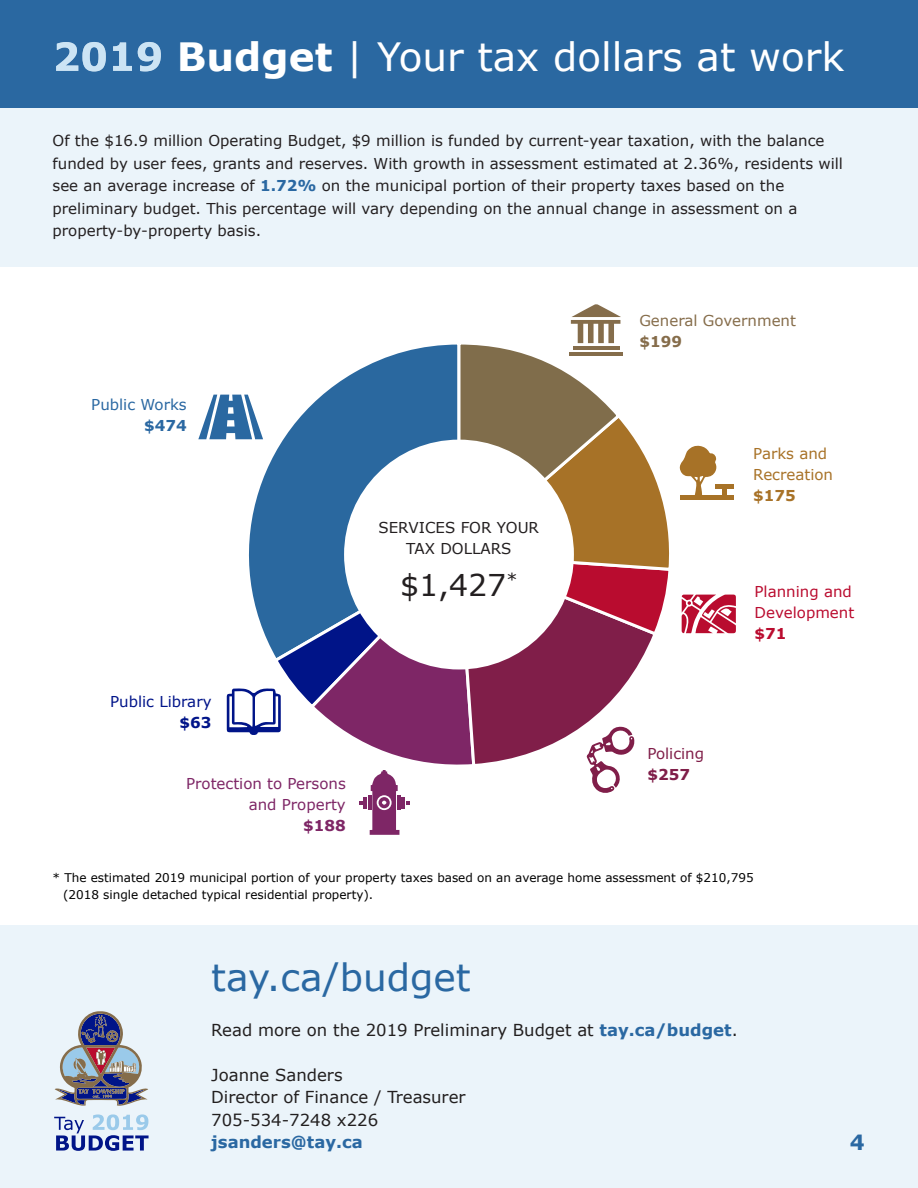
<style>
.page{position:relative;width:918px;height:1188px;background:#fff}
.page>*{position:absolute;margin:0;border:0;box-sizing:border-box;transform-origin:0 0}
.t1{font:39px "Verdana";color:#fff}
.t2{font:37.5px "Verdana";color:#2a68a2}
.t3{font:30px "Verdana";color:#231f20}
.t4{font:700 21px "Verdana";color:#2a68a2}
.t5{font:16.5px/22.5px "Verdana";color:#221f1f}
.t6{font:700 16.5px "Verdana";color:#2a68a2}
.t7{font:15px/22.5px "Verdana";color:#231f20;text-align:center}
.t8{font:15px/21px "Verdana";color:#7e2666;text-align:right}
.t9{font:15px/21px "Verdana";color:#ba0c2f}
.t10{font:15px/21px "Verdana";color:#a87227}
.t11{font:15px "Verdana";color:#866d4b}
.t12{font:15px "Verdana";color:#001489}
.t13{font:15px "Verdana";color:#2a68a2}
.t14{font:15px "Verdana";color:#801e49}
.t15{font:700 15px "Verdana";color:#866d4b}
.t16{font:700 15px "Verdana";color:#a87227}
.t17{font:700 15px "Verdana";color:#801e49}
.t18{font:700 15px "Verdana";color:#7e2666}
.t19{font:700 15px "Verdana";color:#2a68a2}
.t20{font:700 15px "Verdana";color:#ba0c2f}
.t21{font:700 15px "Verdana";color:#001489}
.t22{font:12px/16.5px "Verdana";color:#000}
.s1{font-weight:700}
.s2{font-weight:700;color:#2a68a2}
</style>
<div class="page">
<div style="left:0;top:0;width:918px;height:108px;background:#2a68a1"></div>
<div style="left:0;top:926px;width:918px;height:262px;background:#ebf4fa"></div>
<svg style="left:55px;top:1011px;width:93px;height:95px"></svg>
<svg style="left:54px;top:1114px;width:95px;height:37px"></svg>
<div style="left:0;top:108px;width:918px;height:159px;background:#ebf4fa"></div>
<hr style="left:680px;top:496px;width:54px;height:4px;background:#a77227">
<hr style="left:716px;top:485px;width:18px;height:4px;background:#a77227">
<div style="left:722px;top:486px;width:5px;height:12px;background:#a77227"></div>
<svg style="left:680px;top:445px;width:37px;height:51px"></svg>
<svg style="left:198px;top:304px;width:471px;height:531px"></svg>
<svg style="left:682px;top:595px;width:54px;height:38px"></svg>
<svg style="left:56px;top:42px;width:50px;height:29px"></svg>
<svg style="left:113px;top:42px;width:19px;height:29px"></svg>
<svg style="left:138px;top:42px;width:23px;height:29px"></svg>
<h1 class="t1" style="left:177px;top:32px;width:669px"><span class="s1">Budget</span> | Your tax dollars at work</h1>
<p class="t7" style="left:53px;top:130px;width:792px;text-align:left">Of the $16.9 million Operating Budget, $9 million is funded by current-year taxation, with the balance funded by user fees, grants and reserves. With growth in assessment estimated at 2.36%, residents will see an average increase of <span class="s2">1.72%</span> on the municipal portion of their property taxes based on the preliminary budget. This percentage will vary depending on the annual change in assessment on a property-by-property basis.</p>
<p class="t13" style="left:91px;top:395px;width:97px">Public Works</p>
<p class="t19" style="left:144px;top:416px;width:44px">$474</p>
<p class="t7" style="left:378px;top:517px;width:162px;line-height:21px">SERVICES FOR YOUR<br>TAX DOLLARS</p>
<h3 class="t3" style="left:400px;top:566px;width:119px">$1,427<sup>*</sup></h3>
<p class="t12" style="left:110px;top:692px;width:103px">Public Library</p>
<p class="t21" style="left:180px;top:713px;width:33px">$63</p>
<p class="t8" style="left:186px;top:774px;width:161px">Protection to Persons and Property</p>
<p class="t18" style="left:303px;top:816px;width:44px">$188</p>
<p class="t11" style="left:639px;top:311px;width:158px">General Government</p>
<p class="t15" style="left:639px;top:332px;width:44px">$199</p>
<p class="t10" style="left:753px;top:443px;width:81px">Parks and<br>Recreation</p>
<p class="t16" style="left:753px;top:485px;width:44px">$175</p>
<p class="t14" style="left:647px;top:744px;width:58px">Policing</p>
<p class="t17" style="left:647px;top:765px;width:44px">$257</p>
<p class="t9" style="left:755px;top:582px;width:101px">Planning and<br>Development</p>
<p class="t20" style="left:755px;top:624px;width:33px">$71</p>
<p class="t22" style="left:63px;top:870px;width:692px;text-indent:-10px">* The estimated 2019 municipal portion of your property taxes based on an average home assessment of $210,795 (2018 single detached typical residential property).</p>
<h2 class="t2" style="left:211px;top:953px;width:261px">tay.ca/budget</h2>
<p class="t5" style="left:211px;top:1019px;width:528px">Read more on the 2019 Preliminary Budget at <span class="s2">tay.ca/budget</span>.</p>
<p class="t5" style="left:211px;top:1064px;width:256px">Joanne Sanders<br>Director of Finance / Treasurer<br>705-534-7248 x226</p>
<p class="t6" style="left:211px;top:1132px;width:153px">jsanders@tay.ca</p>
<h3 class="t4" style="left:850px;top:1129px;width:16px">4</h3>
</div>
